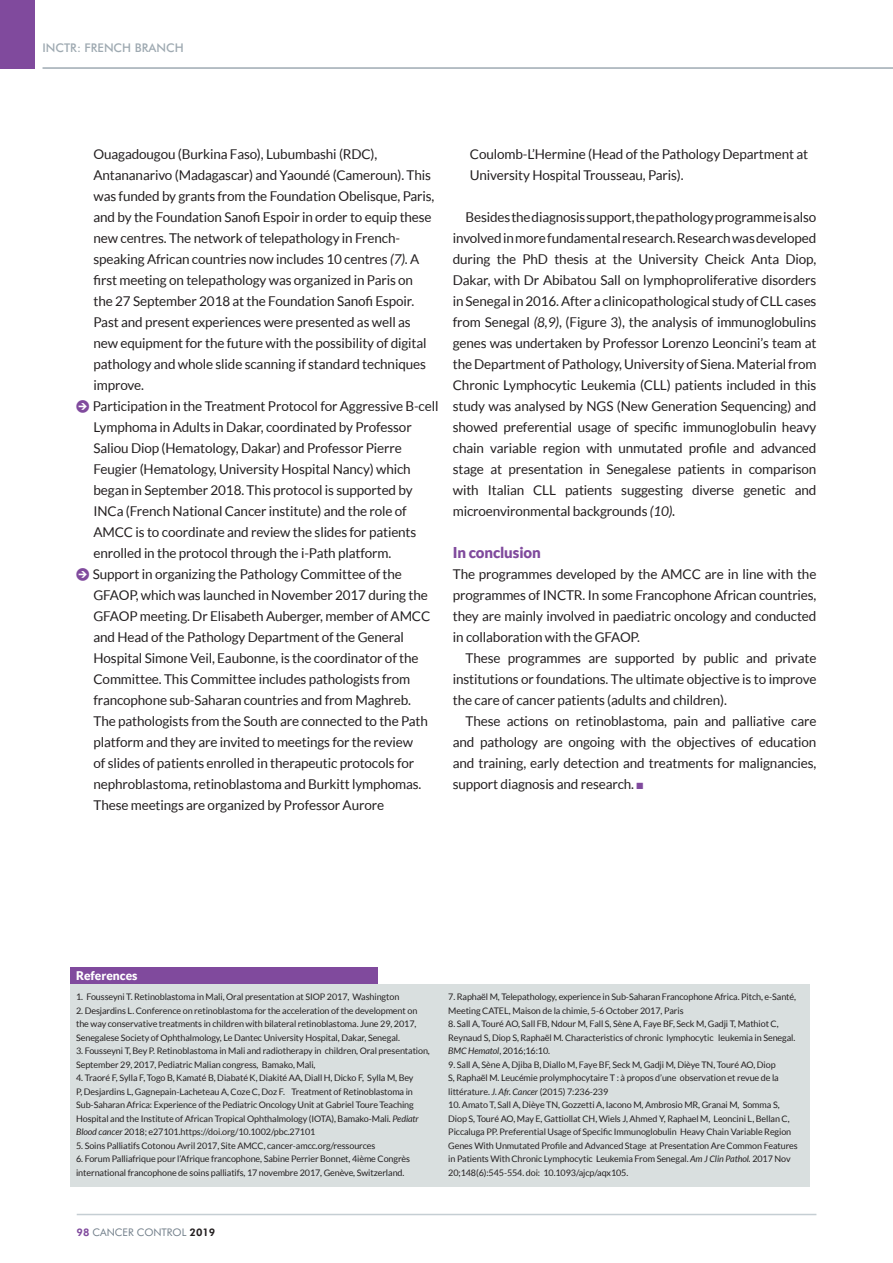
<style>
.page{position:relative;width:893px;height:1263px;background:#fff}
.page>*{position:absolute;margin:0;border:0;box-sizing:border-box;transform-origin:0 0}
.t1{font:900 15px "Lato";letter-spacing:-.01em;color:#804a9d}
.t2{font:13.5px/21px "Lato";letter-spacing:-.01em;color:#231f20;text-align:justify}
.t3{font:500 12px "Futura BT";color:#9faab2}
.t4{font:900 12px "Lato";color:#fff}
.t5{font:10.5px "Futura BT";color:#727f8a}
.t6{font:9px/13.5px "Lato";letter-spacing:-.01em;color:#231f20}
.s1{font-style:italic}
.s2{font-family:"Arrowstfb";color:#804a9d}
.s3{color:#804a9d}
.s4{font-weight:800;color:#804a9d}
.s5{font-weight:800;color:#231f20}
</style>
<div class="page">
<div style="left:0;top:0;width:34px;height:69px;background:#804a9d"></div>
<hr style="left:43px;top:67px;width:850px;height:2px;background:#9faab2">
<hr style="left:77px;top:1214px;width:739px;height:1px;background:#c5ced3">
<div style="left:70px;top:984px;width:740px;height:203px;background:#d9dfdf"></div>
<div style="left:70px;top:967px;width:307px;height:17px;background:#804a9d"></div>
<p class="t3" style="left:43px;top:40px;width:143px">INCTR: FRENCH BRANCH</p>
<p class="t2" style="left:94px;top:144px;width:285px">Ouagadougou (Burkina Faso), Lubumbashi (RDC),</p>
<p class="t2" style="left:94px;top:165px;width:339px">Antananarivo (Madagascar) and Yaoundé (Cameroun). This</p>
<p class="t2" style="left:94px;top:186px;width:342px">was funded by grants from the Foundation Obelisque, Paris,</p>
<p class="t2" style="left:94px;top:207px;width:340px">and by the Foundation Sanofi Espoir in order to equip these</p>
<p class="t2" style="left:94px;top:228px;width:308px">new centres. The network of telepathology in French-</p>
<p class="t2" style="left:94px;top:249px;width:327px">speaking African countries now includes 10 centres <span class="s1">(7)</span>. A</p>
<p class="t2" style="left:94px;top:270px;width:321px">first meeting on telepathology was organized in Paris on</p>
<p class="t2" style="left:94px;top:291px;width:322px">the 27 September 2018 at the Foundation Sanofi Espoir.</p>
<p class="t2" style="left:94px;top:312px;width:319px">Past and present experiences were presented as well as</p>
<p class="t2" style="left:94px;top:333px;width:335px">new equipment for the future with the possibility of digital</p>
<p class="t2" style="left:94px;top:354px;width:334px">pathology and whole slide scanning if standard techniques</p>
<p class="t2" style="left:94px;top:375px;width:52px">improve.</p>
<p class="t2" style="left:77px;top:396px;width:363px"><span class="s2">J</span> Participation in the Treatment Protocol for Aggressive B-cell</p>
<p class="t2" style="left:94px;top:417px;width:320px">Lymphoma in Adults in Dakar, coordinated by Professor</p>
<p class="t2" style="left:94px;top:438px;width:310px">Saliou Diop (Hematology, Dakar) and Professor Pierre</p>
<p class="t2" style="left:94px;top:459px;width:319px">Feugier (Hematology, University Hospital Nancy) which</p>
<p class="t2" style="left:94px;top:480px;width:321px">began in September 2018. This protocol is supported by</p>
<p class="t2" style="left:94px;top:501px;width:315px">INCa (French National Cancer institute) and the role of</p>
<p class="t2" style="left:94px;top:522px;width:324px">AMCC is to coordinate and review the slides for patients</p>
<p class="t2" style="left:94px;top:543px;width:299px">enrolled in the protocol through the i-Path platform.</p>
<p class="t2" style="left:77px;top:564px;width:327px"><span class="s2">J</span> Support in organizing the Pathology Committee of the</p>
<p class="t2" style="left:94px;top:585px;width:336px">GFAOP, which was launched in November 2017 during the</p>
<p class="t2" style="left:94px;top:606px;width:338px">GFAOP meeting. Dr Elisabeth Auberger, member of AMCC</p>
<p class="t2" style="left:94px;top:627px;width:312px">and Head of the Pathology Department of the General</p>
<p class="t2" style="left:94px;top:648px;width:327px">Hospital Simone Veil, Eaubonne, is the coordinator of the</p>
<p class="t2" style="left:94px;top:669px;width:318px">Committee. This Committee includes pathologists from</p>
<p class="t2" style="left:94px;top:690px;width:319px">francophone sub-Saharan countries and from Maghreb.</p>
<p class="t2" style="left:94px;top:711px;width:336px">The pathologists from the South are connected to the Path</p>
<p class="t2" style="left:94px;top:732px;width:321px">platform and they are invited to meetings for the review</p>
<p class="t2" style="left:94px;top:753px;width:322px">of slides of patients enrolled in therapeutic protocols for</p>
<p class="t2" style="left:94px;top:774px;width:329px">nephroblastoma, retinoblastoma and Burkitt lymphomas.</p>
<p class="t2" style="left:94px;top:795px;width:292px">These meetings are organized by Professor Aurore</p>
<p class="t2" style="left:470px;top:144px;width:340px">Coulomb-L’Hermine (Head of the Pathology Department at<br>University Hospital Trousseau, Paris).</p>
<p class="t2" style="left:453px;top:207px;width:365px;text-indent:13px">Besides the diagnosis support, the pathology programme is also involved in more fundamental research. Research was developed during the PhD thesis at the University Cheick Anta Diop, Dakar, with Dr Abibatou Sall on lymphoproliferative disorders in Senegal in 2016. After a clinicopathological study of CLL cases from Senegal <span class="s1">(8,9)</span>, (Figure 3), the analysis of immunoglobulins genes was undertaken by Professor Lorenzo Leoncini’s team at the Department of Pathology, University of Siena. Material from Chronic Lymphocytic Leukemia (CLL) patients included in this study was analysed by NGS (New Generation Sequencing) and showed preferential usage of specific immunoglobulin heavy chain variable region with unmutated profile and advanced stage at presentation in Senegalese patients in comparison with Italian CLL patients suggesting diverse genetic and microenvironmental backgrounds <span class="s1">(10).</span></p>
<p class="t1" style="left:453px;top:544px;width:89px">In conclusion</p>
<p class="t2" style="left:453px;top:564px;width:365px">The programmes developed by the AMCC are in line with the programmes of INCTR. In some Francophone African countries, they are mainly involved in paediatric oncology and conducted in collaboration with the GFAOP.</p>
<p class="t2" style="left:453px;top:648px;width:365px;text-indent:13px">These programmes are supported by public and private institutions or foundations. The ultimate objective is to improve the care of cancer patients (adults and children).</p>
<p class="t2" style="left:453px;top:711px;width:365px;text-indent:13px">These actions on retinoblastoma, pain and palliative care and pathology are ongoing with the objectives of education and training, early detection and treatments for malignancies, support diagnosis and research. <span class="s3">■</span></p>
<p class="t4" style="left:76px;top:968px;width:63px">References</p>
<p class="t6" style="left:76px;top:990px;width:325px">1. Fousseyni T. Retinoblastoma in Mali, Oral presentation at SIOP 2017, Washington</p>
<p class="t6" style="left:76px;top:1003px;width:343px;text-align:justify">2. Desjardins L. Conference on retinoblastoma for the acceleration of the development on the way conservative treatments in children with bilateral retinoblastoma. June 29, 2017, Senegalese Society of Ophthalmology, Le Dantec University Hospital, Dakar, Senegal.</p>
<p class="t6" style="left:76px;top:1044px;width:355px">3. Fousseyni T, Bey P. Retinoblastoma in Mali and radiotherapy in children, Oral presentation,<br>September 29, 2017, Pediatric Malian congress, Bamako, Mali,</p>
<p class="t6" style="left:76px;top:1071px;width:344px">4. Traoré F, Sylla F, Togo B, Kamaté B, Diabaté K, Diakité AA, Diall H, Dicko F, Sylla M, Bey P, Desjardins L, Gagnepain-Lacheteau A, Coze C, Doz F. Treatment of Retinoblastoma in Sub-Saharan Africa: Experience of the Pediatric Oncology Unit at Gabriel Toure Teaching Hospital and the Institute of African Tropical Ophthalmology (IOTA), Bamako-Mali. <span class="s1">Pediatr Blood cancer</span> 2018; e27101.https://doi.org/10.1002/pbc.27101</p>
<p class="t6" style="left:76px;top:1138px;width:301px">5. Soins Palliatifs Cotonou Avril 2017, Site AMCC, cancer-amcc.org/ressources</p>
<p class="t6" style="left:76px;top:1152px;width:335px">6. Forum Palliafrique pour l’Afrique francophone, Sabine Perrier Bonnet, 4ième Congrès international francophone de soins palliatifs, 17 novembre 2017, Genève, Switzerland.</p>
<p class="t6" style="left:448px;top:990px;width:349px">7. Raphaël M, Telepathology, experience in Sub-Saharan Francophone Africa. Pitch, e-Santé,<br>Meeting CATEL, Maison de la chimie, 5-6 October 2017, Paris</p>
<p class="t6" style="left:448px;top:1017px;width:349px">8. Sall A, Touré AO, Sall FB, Ndour M, Fall S, Sène A, Faye BF, Seck M, Gadji T, Mathiot C,<br>Reynaud S, Diop S, Raphaël M. Characteristics of chronic lymphocytic leukemia in Senegal.<br><span class="s1">BMC Hematol</span>, 2016;16:10.</p>
<p class="t6" style="left:448px;top:1057px;width:332px">9. Sall A, Sène A, Djiba B, Diallo M, Faye BF, Seck M, Gadji M, Dièye TN, Touré AO, Diop<br>S, Raphaël M. Leucémie prolymphocytaire T : à propos d’une observation et revue de la littérature. <span class="s1">J. Afr. Cancer</span> (2015) 7:236-239</p>
<p class="t6" style="left:448px;top:1098px;width:351px">10. Amato T, Sall A, Dièye TN, Gozzetti A, Iacono M, Ambrosio MR, Granai M, Somma S, Diop S, Touré AO, May E, Gattiollat CH, Wiels J, Ahmed Y, Raphael M, Leoncini L, Bellan C, Piccaluga PP. Preferential Usage of Specific Immunoglobulin Heavy Chain Variable Region Genes With Unmutated Profile and Advanced Stage at Presentation Are Common Features in Patients With Chronic Lymphocytic Leukemia From Senegal. <span class="s1">Am J Clin Pathol.</span> 2017 Nov 20;148(6):545-554. doi: 10.1093/ajcp/aqx105.</p>
<p class="t5" style="left:77px;top:1226px;width:140px"><span class="s4">98</span> CANCER CONTROL <span class="s5">2019</span></p>
</div>
